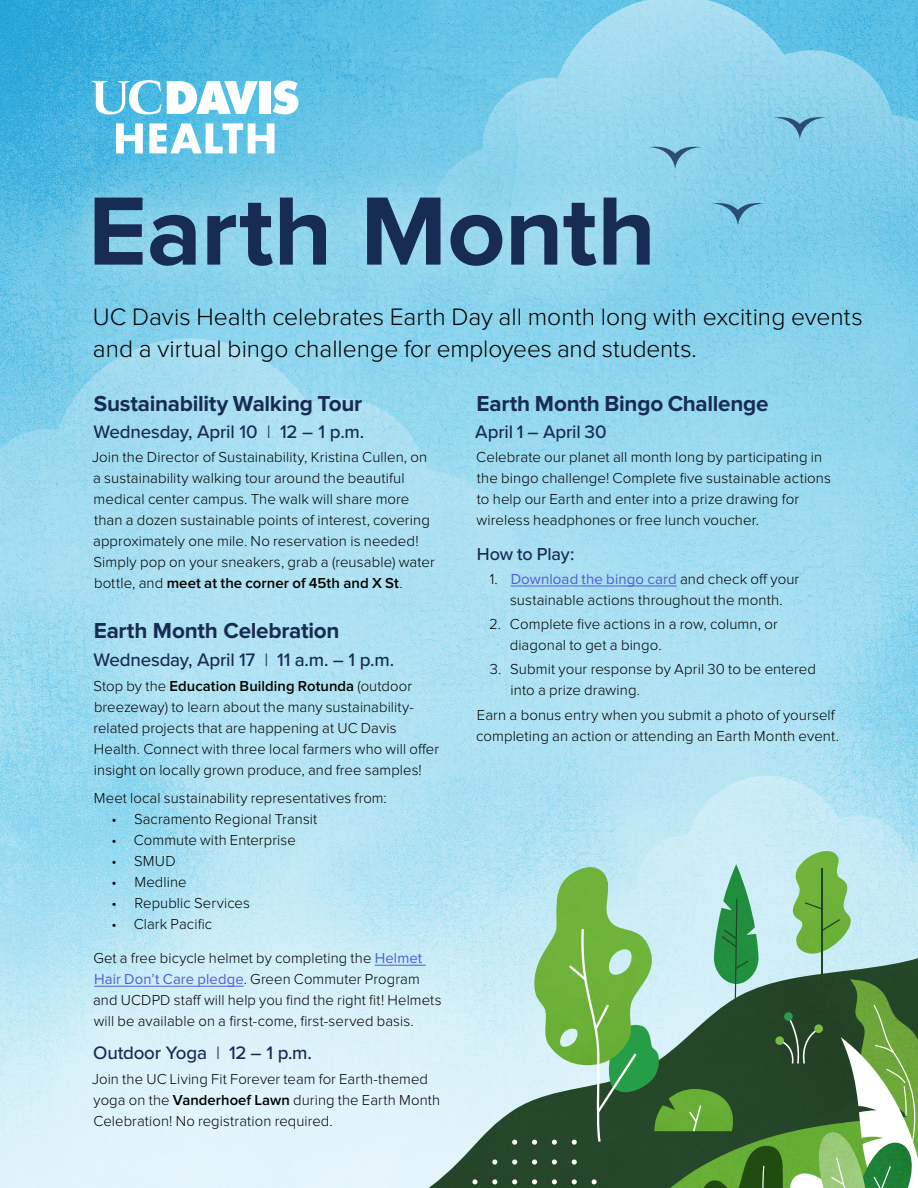
<style>
.page{position:relative;width:918px;height:1188px;background:#fff}
.page>*{position:absolute;margin:0;border:0;box-sizing:border-box;transform-origin:0 0}
.t1{font:700 100.5px "Proxima Nova";color:#172b53}
.t2{font:300 24.75px/31.5px "Proxima Nova";color:#000}
.t3{font:700 22.5px "Proxima Nova";letter-spacing:-.01em;color:#172b53}
.t4{font:500 18.75px "Proxima Nova";letter-spacing:-.01em;color:#172b53}
.t5{font:500 18px "Proxima Nova";letter-spacing:-.005em;color:#172b53}
.t6{font:300 15px/21px "Proxima Nova";letter-spacing:.005em;color:#000}
.s1{font-weight:300}
.s2{font-weight:600}
.s3{font-weight:400;color:#4f5cd6}
</style>
<div class="page">
<img style="left:0;top:0;width:918px;height:1188px">
<svg style="left:0;top:338px;width:517px;height:300px;background:#a1dcf0"></svg>
<svg style="left:432px;top:0;width:486px;height:266px;background:#80ceea"></svg>
<div style="left:37px;top:21px;width:318px;height:192px;background:#10b2e2;opacity:.45"></div>
<svg style="left:116px;top:123px;width:27px;height:25px"></svg>
<svg style="left:149px;top:123px;width:126px;height:25px"></svg>
<svg style="left:273px;top:81px;width:25px;height:33px"></svg>
<div style="left:259px;top:81px;width:12px;height:33px;background:#fff"></div>
<svg style="left:92px;top:80px;width:166px;height:35px"></svg>
<svg style="left:603px;top:776px;width:315px;height:70px;background:#bce6f4"></svg>
<svg style="left:193px;top:942px;width:207px;height:246px;background:#dbf2f9"></svg>
<svg style="left:400px;top:846px;width:518px;height:342px;background:#88b195"></svg>
<div style="left:44px;top:148px;width:655px;height:167px;background:#fff;opacity:.5"></div>
<svg style="left:712px;top:200px;width:52px;height:26px"></svg>
<svg style="left:649px;top:144px;width:52px;height:26px"></svg>
<svg style="left:773px;top:114px;width:53px;height:27px"></svg>
<hr style="left:375px;top:965px;width:51px;height:1px;background:#4f5cd6">
<hr style="left:94px;top:986px;width:150px;height:1px;background:#4f5cd6">
<hr style="left:511px;top:586px;width:166px;height:1px;background:#4f5cd6">
<h1 class="t1" style="left:88px;top:173px;width:570px">Earth Month</h1>
<h2 class="t2" style="left:93px;top:302px;width:771px">UC Davis Health celebrates Earth Day all month long with exciting events and a virtual bingo challenge for employees and students.</h2>
<h3 class="t3" style="left:94px;top:390px;width:270px">Sustainability Walking Tour</h3>
<p class="t4" style="left:93px;top:418px;width:272px">Wednesday, April 10 <span class="s1">l</span> 12 – 1 p.m.</p>
<p class="t6" style="left:92px;top:447px;width:344px">Join the Director of Sustainability, Kristina Cullen, on a sustainability walking tour around the beautiful medical center campus. The walk will share more than a dozen sustainable points of interest, covering approximately one mile. No reservation is needed!<br>Simply pop on your sneakers, grab a (reusable) water bottle, and <span class="s2">meet at the corner of 45th and X St</span>.</p>
<h3 class="t3" style="left:94px;top:618px;width:247px">Earth Month Celebration</h3>
<p class="t4" style="left:93px;top:645px;width:302px">Wednesday, April 17 <span class="s1">l</span> 11 a.m. – 1 p.m.</p>
<p class="t6" style="left:94px;top:676px;width:347px">Stop by the <span class="s2">Education Building Rotunda</span> (outdoor breezeway) to learn about the many sustainability&shy;related projects that are happening at UC Davis Health. Connect with three local farmers who will offer insight on locally grown produce, and free samples!</p>
<p class="t6" style="left:94px;top:788px;width:294px">Meet local sustainability representatives from:</p>
<p class="t6" style="left:112px;top:809px;width:207px">• Sacramento Regional Transit</p>
<p class="t6" style="left:112px;top:830px;width:186px">• Commute with Enterprise</p>
<p class="t6" style="left:112px;top:851px;width:65px">• SMUD</p>
<p class="t6" style="left:112px;top:872px;width:76px">• Medline</p>
<p class="t6" style="left:112px;top:893px;width:140px">• Republic Services</p>
<p class="t6" style="left:112px;top:914px;width:102px">• Clark Pacific</p>
<p class="t6" style="left:93px;top:948px;width:350px">Get a free bicycle helmet by completing the <span class="s3">Helmet Hair Don’t Care pledge</span>. Green Commuter Program and UCDPD staff will help you find the right fit! Helmets will be available on a first-come, first-served basis.</p>
<p class="t4" style="left:93px;top:1039px;width:220px">Outdoor Yoga <span class="s1">l</span> 12 – 1 p.m.</p>
<p class="t6" style="left:92px;top:1070px;width:350px">Join the UC Living Fit Forever team for Earth-themed yoga on the <span class="s2">Vanderhoef Lawn</span> during the Earth Month<br>Celebration! No registration required.</p>
<h3 class="t3" style="left:477px;top:390px;width:293px">Earth Month Bingo Challenge</h3>
<p class="t4" style="left:475px;top:418px;width:133px">April 1 – April 30</p>
<p class="t6" style="left:476px;top:447px;width:356px">Celebrate our planet all month long by participating in the bingo challenge! Complete five sustainable actions to help our Earth and enter into a prize drawing for wireless headphones or free lunch voucher.</p>
<p class="t5" style="left:477px;top:540px;width:99px">How to Play:</p>
<p class="t6" style="left:490px;top:569px;width:311px;text-align:center">1. <span class="s3">Download the bingo card</span> and check off your sustainable actions throughout the month.</p>
<p class="t6" style="left:510px;top:614px;width:270px;text-indent:-21px">2. Complete five actions in a row, column, or diagonal to get a bingo.</p>
<p class="t6" style="left:511px;top:660px;width:307px;text-indent:-21px">3. Submit your response by April 30 to be entered into a prize drawing.</p>
<p class="t6" style="left:476px;top:705px;width:364px">Earn a bonus entry when you submit a photo of yourself completing an action or attending an Earth Month event.</p>
</div>
